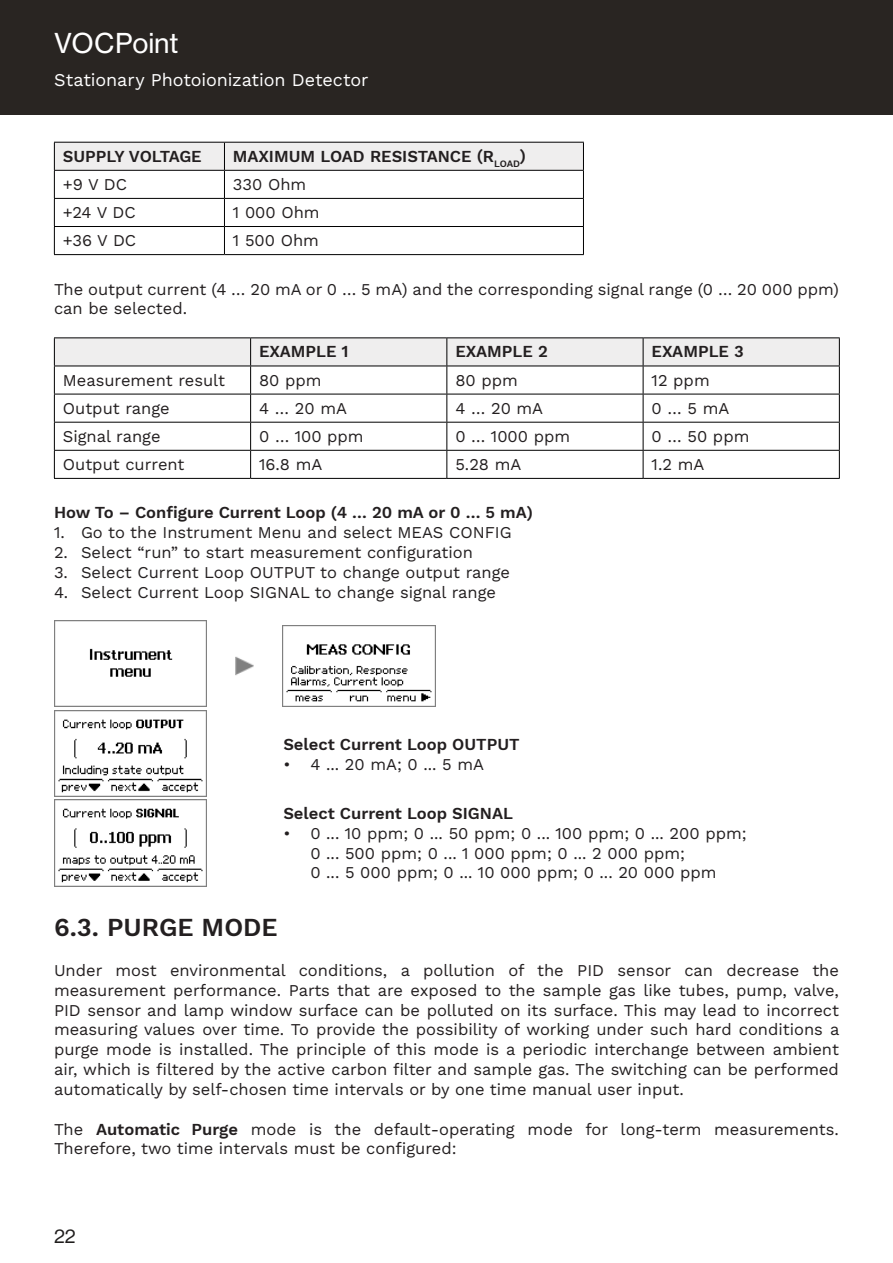
<style>
.page{position:relative;width:893px;height:1263px;background:#fff}
.page>*{position:absolute;margin:0;border:0;box-sizing:border-box;transform-origin:0 0}
.t1{font:27px "N Haas Grotesk TX Pro 55 Rg";letter-spacing:-.005em;color:#fff}
.t2{font:600 25.5px "Work Sans";color:#231f20}
.t3{font:19.5px "N Haas Grotesk DS Pro 55 Rg";color:#1f1d1c}
.t4{font:18px "Work Sans";letter-spacing:-.005em;color:#fff}
.t5{font:16.5px/19.8px "Work Sans";color:#231f20}
.t6{font:600 16.5px "Work Sans";color:#231f20}
.s1{font-weight:600}
</style>
<div class="page">
<div style="left:0;top:0;width:892px;height:115px;background:#292522"></div>
<svg style="left:892px;top:0;width:1px;height:115px"></svg>
<svg style="left:54px;top:142px;width:530px;height:112px"></svg>
<hr style="left:54px;top:254px;width:170px;height:1px;background:#000001">
<hr style="left:224px;top:254px;width:360px;height:1px;background:#000001">
<hr style="left:54px;top:337px;width:197px;height:1px;background:#000001">
<hr style="left:251px;top:337px;width:196px;height:1px;background:#000001">
<hr style="left:447px;top:337px;width:196px;height:1px;background:#000001">
<hr style="left:643px;top:337px;width:197px;height:1px;background:#000001">
<svg style="left:54px;top:338px;width:786px;height:140px"></svg>
<hr style="left:54px;top:478px;width:197px;height:1px;background:#000001">
<hr style="left:251px;top:478px;width:196px;height:1px;background:#000001">
<hr style="left:447px;top:478px;width:196px;height:1px;background:#000001">
<hr style="left:643px;top:478px;width:197px;height:1px;background:#000001">
<img style="left:54px;top:621px;width:152px;height:86px">
<img style="left:235px;top:656px;width:19px;height:20px">
<img style="left:283px;top:626px;width:153px;height:81px">
<img style="left:54px;top:710px;width:152px;height:86px">
<img style="left:54px;top:800px;width:152px;height:86px">
<p class="t1" style="left:54px;top:26px;width:126px">VOCPoint</p>
<p class="t4" style="left:54px;top:66px;width:316px">Stationary Photoionization Detector</p>
<p class="t6" style="left:63px;top:147px;width:140px">SUPPLY VOLTAGE</p>
<p class="t6" style="left:233px;top:147px;width:295px">MAXIMUM LOAD RESISTANCE (R<sub>LOAD</sub>)</p>
<p class="t5" style="left:63px;top:174px;width:66px">+9 V DC</p>
<p class="t5" style="left:233px;top:174px;width:75px">330 Ohm</p>
<p class="t5" style="left:63px;top:202px;width:74px">+24 V DC</p>
<p class="t5" style="left:233px;top:202px;width:88px">1 000 Ohm</p>
<p class="t5" style="left:63px;top:230px;width:75px">+36 V DC</p>
<p class="t5" style="left:233px;top:230px;width:88px">1 500 Ohm</p>
<p class="t5" style="left:54px;top:278px;width:786px">The output current (4 … 20 mA or 0 … 5 mA) and the corresponding signal range (0 … 20 000 ppm) can be selected.</p>
<p class="t6" style="left:259px;top:342px;width:91px">EXAMPLE 1</p>
<p class="t6" style="left:455px;top:342px;width:94px">EXAMPLE 2</p>
<p class="t6" style="left:652px;top:342px;width:94px">EXAMPLE 3</p>
<p class="t5" style="left:63px;top:369px;width:164px">Measurement result</p>
<p class="t5" style="left:259px;top:369px;width:64px">80 ppm</p>
<p class="t5" style="left:455px;top:369px;width:64px">80 ppm</p>
<p class="t5" style="left:652px;top:369px;width:60px">12 ppm</p>
<p class="t5" style="left:63px;top:397px;width:108px">Output range</p>
<p class="t5" style="left:259px;top:397px;width:89px">4 … 20 mA</p>
<p class="t5" style="left:455px;top:397px;width:89px">4 … 20 mA</p>
<p class="t5" style="left:652px;top:397px;width:79px">0 … 5 mA</p>
<p class="t5" style="left:63px;top:426px;width:99px">Signal range</p>
<p class="t5" style="left:259px;top:426px;width:106px">0 … 100 ppm</p>
<p class="t5" style="left:455px;top:426px;width:116px">0 … 1000 ppm</p>
<p class="t5" style="left:652px;top:426px;width:99px">0 … 50 ppm</p>
<p class="t5" style="left:63px;top:454px;width:123px">Output current</p>
<p class="t5" style="left:259px;top:454px;width:65px">16.8 mA</p>
<p class="t5" style="left:455px;top:454px;width:68px">5.28 mA</p>
<p class="t5" style="left:652px;top:454px;width:54px">1.2 mA</p>
<p class="t6" style="left:54px;top:503px;width:480px">How To – Configure Current Loop (4 … 20 mA or 0 … 5 mA)</p>
<p class="t5" style="left:54px;top:522px;width:459px">1. Go to the Instrument Menu and select MEAS CONFIG</p>
<p class="t5" style="left:54px;top:542px;width:420px">2. Select “run” to start measurement configuration</p>
<p class="t5" style="left:54px;top:562px;width:458px">3. Select Current Loop OUTPUT to change output range</p>
<p class="t5" style="left:54px;top:581px;width:444px">4. Select Current Loop SIGNAL to change signal range</p>
<p class="t6" style="left:283px;top:735px;width:238px">Select Current Loop OUTPUT</p>
<p class="t5" style="left:283px;top:754px;width:202px">• 4 ... 20 mA; 0 ... 5 mA</p>
<p class="t6" style="left:283px;top:804px;width:231px">Select Current Loop SIGNAL</p>
<p class="t5" style="left:310px;top:823px;width:438px;text-indent:-27px">• 0 ... 10 ppm; 0 ... 50 ppm; 0 ... 100 ppm; 0 ... 200 ppm;<br>0 ... 500 ppm; 0 ... 1 000 ppm; 0 ... 2 000 ppm;<br>0 ... 5 000 ppm; 0 ... 10 000 ppm; 0 ... 20 000 ppm</p>
<p class="t2" style="left:54px;top:913px;width:225px">6.3. PURGE MODE</p>
<p class="t5" style="left:54px;top:960px;width:787px;text-align:justify">Under most environmental conditions, a pollution of the PID sensor can decrease the measurement performance. Parts that are exposed to the sample gas like tubes, pump, valve, PID sensor and lamp window surface can be polluted on its surface. This may lead to incorrect measuring values over time. To provide the possibility of working under such hard conditions a purge mode is installed. The principle of this mode is a periodic interchange between ambient air, which is filtered by the active carbon filter and sample gas. The switching can be performed automatically by self-chosen time intervals or by one time manual user input.</p>
<p class="t5" style="left:54px;top:1118px;width:786px">The <span class="s1">Automatic Purge</span> mode is the default-operating mode for long-term measurements.<br>Therefore, two time intervals must be configured:</p>
<p class="t3" style="left:54px;top:1225px;width:23px">22</p>
</div>
